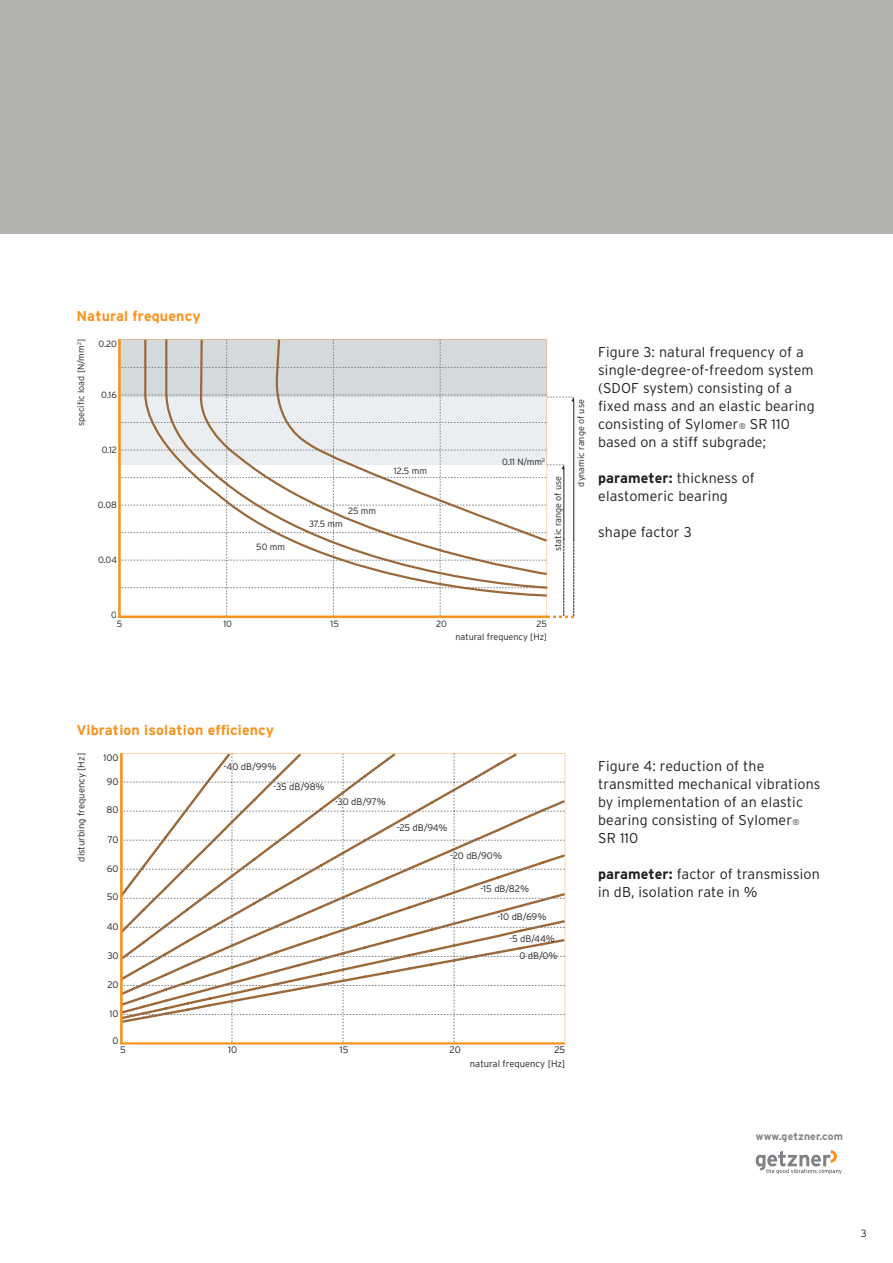
<style>
.page{position:relative;width:893px;height:1263px;background:#fff}
.page>*{position:absolute;margin:0;border:0;box-sizing:border-box;transform-origin:0 0}
.t1{font:300 14.25px/18px "Interstate";letter-spacing:.01em;color:#231f20}
.t2{font:700 14.25px "Interstate";letter-spacing:.01em;color:#f7931d}
.t3{font:700 10.5px "Interstate";letter-spacing:.015em;color:#808285}
.t4{font:300 10.5px "Interstate";color:#231f20}
.t5{font:300 9.45px/17px "Interstate";color:#231f20;text-align:right}
.t6{font:300 9px/12.9px "Interstate";color:#231f20;text-align:right}
.s1{font-size:8.25px}
.s2{font-weight:700}
</style>
<div class="page">
<div style="left:0;top:0;width:893px;height:234px;background:#b2b3ac"></div>
<svg style="left:756px;top:1150px;width:86px;height:24px"></svg>
<svg style="left:119px;top:339px;width:455px;height:279px"></svg>
<svg style="left:120px;top:753px;width:445px;height:291px"></svg>
<p class="t2" style="left:77px;top:308px;width:126px">Natural frequency</p>
<p class="t6" style="left:74px;top:426px;width:89px;rotate:-90deg">specific load [N/mm<sup>2</sup>]</p>
<p class="t6" style="left:98px;top:337px;width:20px">0.20</p>
<p class="t6" style="left:101px;top:388px;width:17px">0.16</p>
<p class="t6" style="left:102px;top:443px;width:17px">0.12</p>
<p class="t6" style="left:98px;top:498px;width:21px">0.08</p>
<p class="t6" style="left:98px;top:553px;width:21px">0.04</p>
<p class="t6" style="left:256px;top:540px;width:30px">50 mm</p>
<p class="t6" style="left:348px;top:504px;width:29px">25 mm</p>
<p class="t6" style="left:309px;top:517px;width:35px">37.5 mm</p>
<p class="t6" style="left:394px;top:465px;width:35px">12.5 mm</p>
<p class="t6" style="left:502px;top:455px;width:44px">0.11 N/mm<sup>2</sup></p>
<p class="t6" style="left:551px;top:551px;width:77px;rotate:-90deg">static range of use</p>
<p class="t6" style="left:574px;top:486px;width:89px;rotate:-90deg">dynamic range of use</p>
<p class="t1" style="left:598px;top:343px;width:207px">Figure 3: natural frequency of a</p>
<p class="t1" style="left:598px;top:361px;width:217px">single-degree-of-freedom system (SDOF system) consisting of a</p>
<p class="t1" style="left:598px;top:397px;width:218px">fixed mass and an elastic bearing consisting of Sylomer<span class="s1">®</span> SR 110</p>
<p class="t1" style="left:598px;top:433px;width:169px">based on a stiff subgrade;</p>
<p class="t1" style="left:598px;top:469px;width:158px"><span class="s2">parameter:</span> thickness of</p>
<p class="t1" style="left:598px;top:487px;width:131px">elastomeric bearing</p>
<p class="t1" style="left:598px;top:523px;width:95px">shape factor 3</p>
<p class="t6" style="left:111px;top:608px;width:7px">0</p>
<p class="t6" style="left:117px;top:617px;width:7px">5</p>
<p class="t6" style="left:455px;top:617px;width:93px">25<br>natural frequency [Hz]</p>
<p class="t6" style="left:223px;top:617px;width:10px">10</p>
<p class="t6" style="left:331px;top:617px;width:10px">15</p>
<p class="t6" style="left:436px;top:617px;width:12px">20</p>
<p class="t2" style="left:77px;top:722px;width:199px">Vibration isolation efficiency</p>
<p class="t5" style="left:73px;top:861px;width:110px;rotate:-90deg">disturbing frequency [Hz]</p>
<p class="t5" style="left:104px;top:749px;width:17px">100</p>
<p class="t5" style="left:107px;top:773px;width:13px">90</p>
<p class="t5" style="left:107px;top:801px;width:14px">80</p>
<p class="t5" style="left:108px;top:831px;width:12px">70</p>
<p class="t5" style="left:107px;top:860px;width:13px">60</p>
<p class="t5" style="left:107px;top:888px;width:13px">50</p>
<p class="t5" style="left:107px;top:918px;width:13px">40</p>
<p class="t5" style="left:107px;top:947px;width:13px">30</p>
<p class="t5" style="left:107px;top:976px;width:13px">20</p>
<p class="t5" style="left:110px;top:1005px;width:10px">10</p>
<p class="t5" style="left:113px;top:1032px;width:8px">0</p>
<p class="t5" style="left:224px;top:758px;width:54px">-40 dB/99%</p>
<p class="t5" style="left:273px;top:778px;width:53px">-35 dB/98%</p>
<p class="t5" style="left:335px;top:793px;width:52px">-30 dB/97%</p>
<p class="t5" style="left:397px;top:819px;width:52px">-25 dB/94%</p>
<p class="t5" style="left:450px;top:847px;width:53px">-20 dB/90%</p>
<p class="t5" style="left:481px;top:880px;width:50px">-15 dB/82%</p>
<p class="t5" style="left:497px;top:908px;width:50px">-10 dB/69%</p>
<p class="t5" style="left:509px;top:930px;width:50px">-5 dB/44%<br>0 dB/0%</p>
<p class="t5" style="left:120px;top:1041px;width:7px">5</p>
<p class="t5" style="left:470px;top:1043px;width:97px;line-height:13.6px">25<br>natural frequency [Hz]</p>
<p class="t5" style="left:228px;top:1041px;width:10px">10</p>
<p class="t5" style="left:340px;top:1041px;width:10px">15</p>
<p class="t5" style="left:450px;top:1041px;width:13px">20</p>
<p class="t1" style="left:598px;top:757px;width:168px">Figure 4: reduction of the</p>
<p class="t1" style="left:598px;top:775px;width:224px">transmitted mechanical vibrations</p>
<p class="t1" style="left:598px;top:793px;width:206px">by implementation of an elastic</p>
<p class="t1" style="left:598px;top:811px;width:203px">bearing consisting of Sylomer<span class="s1">®</span></p>
<p class="t1" style="left:598px;top:829px;width:42px">SR 110</p>
<p class="t1" style="left:598px;top:865px;width:223px"><span class="s2">parameter:</span> factor of transmission</p>
<p class="t1" style="left:598px;top:883px;width:161px">in dB, isolation rate in %</p>
<p class="t3" style="left:756px;top:1130px;width:89px">www.getzner.com</p>
<p class="t4" style="left:861px;top:1228px;width:7px">3</p>
</div>
